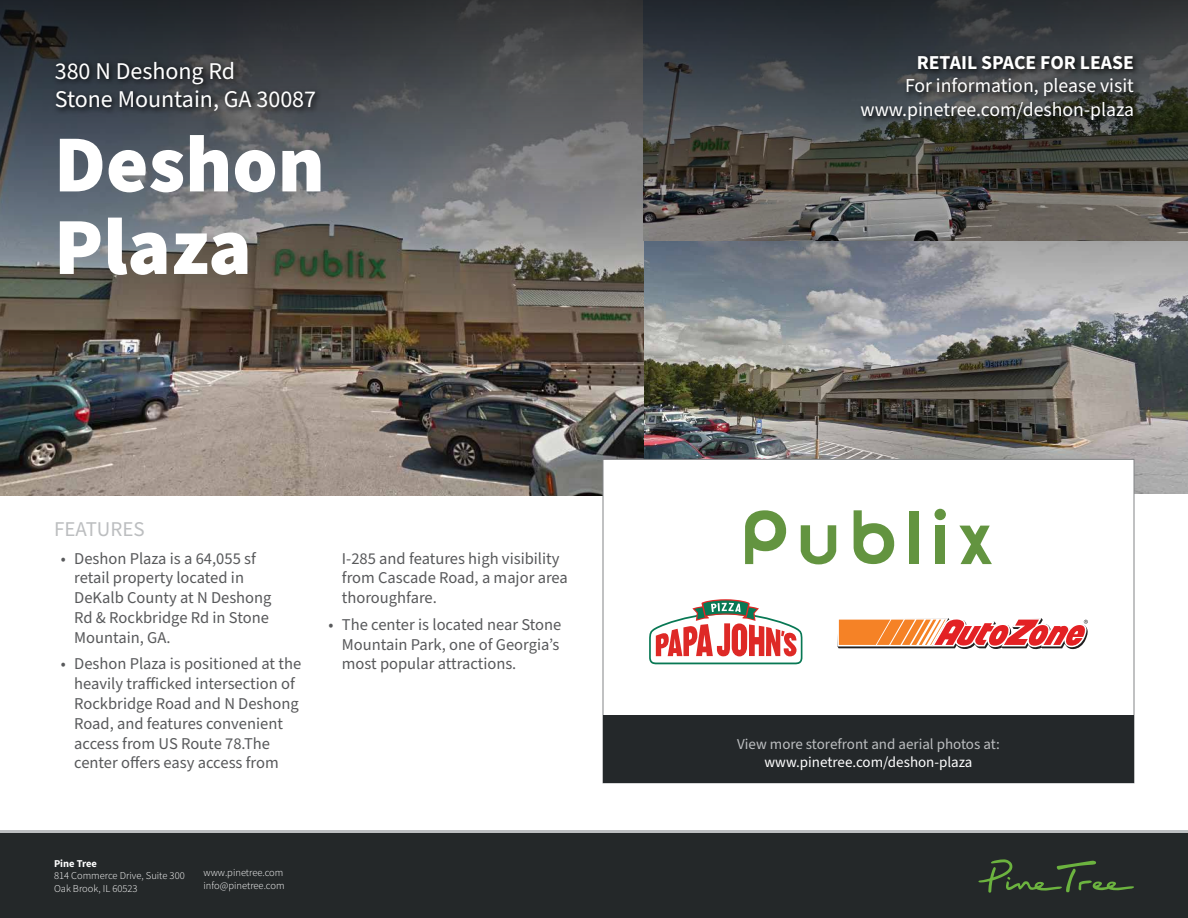
<style>
.page{position:relative;width:1188px;height:918px;background:#fff}
.page>*{position:absolute;margin:0;border:0;box-sizing:border-box;transform-origin:0 0}
.t1{font:900 81px/82.5px "Source Sans Pro";color:#fff}
.t2{font:24px/28.8px "Source Sans Pro";color:#fff}
.t3{font:21px "Source Sans Pro";color:#bcbec0}
.t4{font:19.65px/23.7px "Source Sans Pro";color:#fff;text-align:right}
.t5{font:700 19.65px "Source Sans Pro";color:#fff}
.t6{font:16.5px/19.8px "Source Sans Pro";color:#58595b}
.t7{font:15px "Source Sans Pro";color:#bcbec0}
.t8{font:15px "Source Sans Pro";color:#fff}
.t9{font:300 10.5px/12.6px "Source Sans Pro";color:#fff}
.t10{font:700 10.5px "Source Sans Pro";color:#fff}
</style>
<div class="page">
<svg style="left:837px;top:618px;width:251px;height:31px"></svg>
<svg style="left:649px;top:599px;width:153px;height:65px"></svg>
<svg style="left:745px;top:510px;width:42px;height:54px"></svg>
<svg style="left:854px;top:510px;width:41px;height:54px"></svg>
<svg style="left:801px;top:525px;width:35px;height:39px"></svg>
<div style="left:909px;top:511px;width:9px;height:53px;background:#639440"></div>
<div style="left:935px;top:526px;width:9px;height:38px;background:#639440"></div>
<div style="left:935px;top:509px;width:11px;height:11px;background:#639440;border-radius:50%"></div>
<svg style="left:959px;top:526px;width:33px;height:38px"></svg>
<img style="left:0;top:0;width:1188px;height:495px">
<div style="left:603px;top:716px;width:531px;height:67px;background:#24282a"></div>
<div style="left:0;top:833px;width:1188px;height:85px;background:#242829"></div>
<svg style="left:978px;top:859px;width:156px;height:34px"></svg>
<hr style="left:0;top:830px;width:1188px;height:3px;background:#bcbec0">
<svg style="left:858px;top:52px;width:284px;height:76px;background:#393d3e"></svg>
<svg style="left:52px;top:58px;width:270px;height:61px;background:#373b41"></svg>
<h2 class="t2" style="left:55px;top:57px;width:263px">380 N Deshong Rd<br>Stone Mountain, GA 30087</h2>
<h1 class="t1" style="left:54px;top:122px;width:272px">Deshon<br>Plaza</h1>
<p class="t3" style="left:54px;top:515px;width:92px">FEATURES</p>
<p class="t6" style="left:74px;top:549px;width:199px;text-indent:-13px">• Deshon Plaza is a 64,055 sf retail property located in<br>DeKalb County at N Deshong<br>Rd &amp; Rockbridge Rd in Stone<br>Mountain, GA.</p>
<p class="t6" style="left:74px;top:654px;width:229px;text-indent:-13px">• Deshon Plaza is positioned at the heavily trafficked intersection of<br>Rockbridge Road and N Deshong<br>Road, and features convenient access from US Route 78.The center offers easy access from</p>
<p class="t6" style="left:342px;top:549px;width:227px">I-285 and features high visibility from Cascade Road, a major area thoroughfare.</p>
<p class="t6" style="left:342px;top:615px;width:221px;text-align:justify;text-indent:-13px">• The center is located near Stone Mountain Park, one of Georgia’s most popular attractions.</p>
<p class="t10" style="left:54px;top:856px;width:45px">Pine Tree</p>
<p class="t9" style="left:54px;top:869px;width:132px">814 Commerce Drive, Suite 300<br>Oak Brook, IL 60523</p>
<p class="t9" style="left:204px;top:867px;width:82px">www.pinetree.com info@pinetree.com</p>
<p class="t5" style="left:917px;top:49px;width:219px">RETAIL SPACE FOR LEASE</p>
<p class="t4" style="left:861px;top:75px;width:275px">For information, please visit www.pinetree.com/deshon-plaza</p>
<p class="t7" style="left:737px;top:734px;width:264px">View more storefront and aerial photos at:</p>
<p class="t8" style="left:765px;top:752px;width:209px">www.pinetree.com/deshon-plaza</p>
</div>
